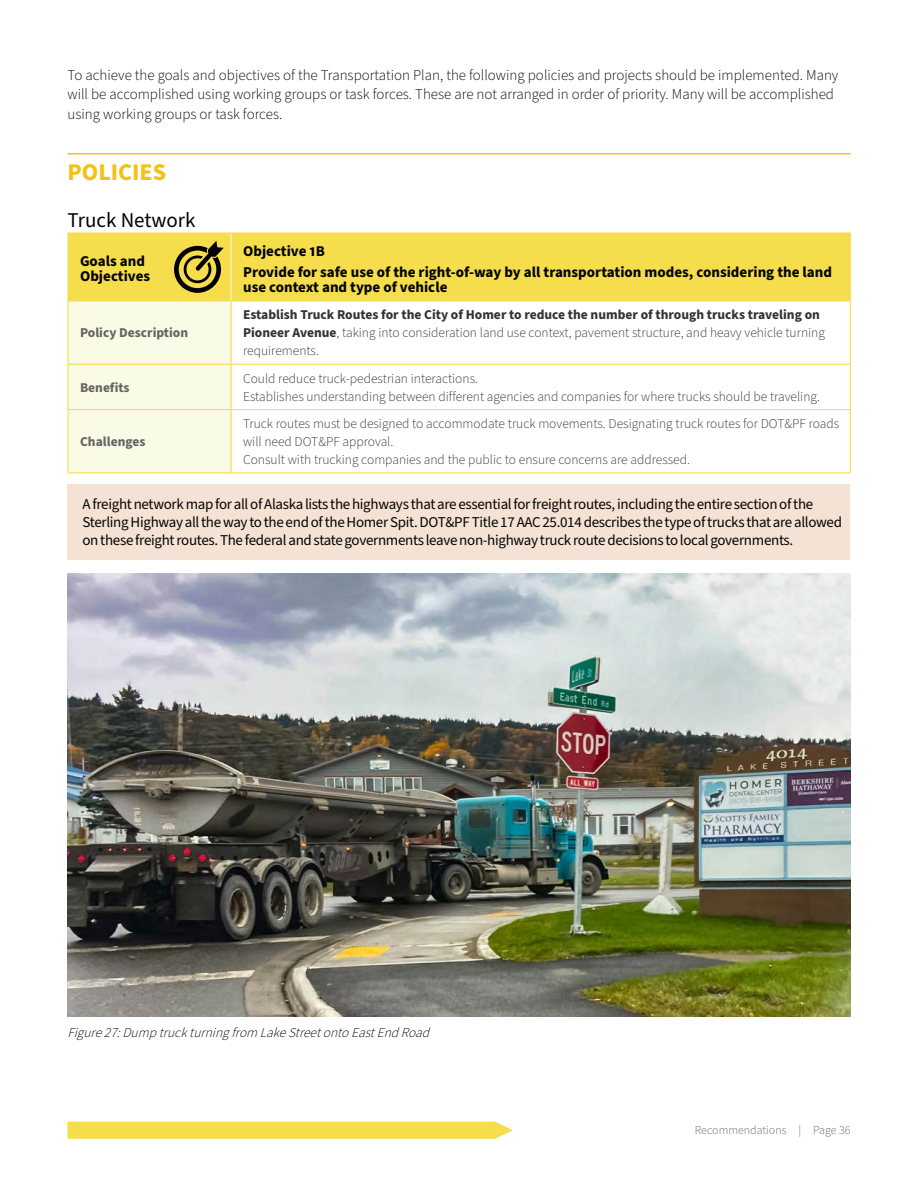
<style>
.page{position:relative;width:918px;height:1188px;background:#fff}
.page>*{position:absolute;margin:0;border:0;box-sizing:border-box;transform-origin:0 0}
.t1{font:700 24px "Source Sans Pro";color:#f5c115}
.Policies_Sub_Section{font:21px "Source Sans Pro";color:#040503}
.Highlighted_text_box{font:15px/18px "Source Sans Pro";letter-spacing:-.02em;color:#040503}
.Body{font:300 15px/19.5px "Source Sans Pro";color:#040503}
.Table_Header_Ch6{font:700 15px/15px "Source Sans Pro";color:#040503}
.Table_Body_copy{font:300 13.5px/18px "Source Sans Pro";color:#353434}
.Table_Body_copy-2{font:700 13.5px/18px "Source Sans Pro";color:#353434}
.Figure_Caption{font:italic 300 13.5px "Source Sans Pro";color:#040503}
.Table_column_1_ch6{font:700 13.5px "Source Sans Pro";color:#676464}
.t2{font:300 12px "Source Sans Pro";color:#676464}
.s1{font-weight:300}
</style>
<div class="page">
<svg style="left:68px;top:1122px;width:445px;height:17px;background:#f6de51"></svg>
<hr style="left:68px;top:153px;width:782px;height:1px;background:#f5c115">
<div style="left:68px;top:484px;width:782px;height:76px;background:#f4e3d5"></div>
<div style="left:69px;top:234px;width:781px;height:66px;background:#f6dd4c"></div>
<div style="left:69px;top:301px;width:162px;height:171px;background:#fafbe7"></div>
<hr style="left:68px;top:232px;width:163px;height:2px;background:#f6dd4c">
<hr style="left:68px;top:234px;width:1px;height:66px;background:#f6dd4c">
<hr style="left:231px;top:232px;width:620px;height:2px;background:#f6dd4c">
<hr style="left:850px;top:234px;width:1px;height:66px;background:#f6dd4c">
<hr style="left:68px;top:300px;width:163px;height:1px;background:#f6dd4c">
<hr style="left:68px;top:301px;width:1px;height:63px;background:#f6dd4c">
<hr style="left:231px;top:300px;width:620px;height:1px;background:#f6dd4c">
<hr style="left:231px;top:301px;width:1px;height:63px;background:#f6dd4c">
<hr style="left:68px;top:364px;width:163px;height:1px;background:#f6dd4c">
<hr style="left:68px;top:365px;width:1px;height:44px;background:#f6dd4c">
<hr style="left:231px;top:364px;width:620px;height:1px;background:#f6dd4c">
<hr style="left:231px;top:365px;width:1px;height:44px;background:#f6dd4c">
<hr style="left:68px;top:409px;width:163px;height:1px;background:#f6dd4c">
<hr style="left:68px;top:410px;width:1px;height:62px;background:#f6dd4c">
<hr style="left:231px;top:409px;width:620px;height:1px;background:#f6dd4c">
<hr style="left:231px;top:410px;width:1px;height:62px;background:#f6dd4c">
<hr style="left:68px;top:472px;width:163px;height:1px;background:#f6dd4c">
<hr style="left:850px;top:301px;width:1px;height:63px;background:#f6dd4c">
<hr style="left:850px;top:365px;width:1px;height:44px;background:#f6dd4c">
<hr style="left:850px;top:410px;width:1px;height:62px;background:#f6dd4c">
<hr style="left:231px;top:472px;width:620px;height:1px;background:#f6dd4c">
<hr style="left:231px;top:234px;width:1px;height:66px;background:#f5f5bf">
<svg style="left:174px;top:241px;width:50px;height:52px;background:#99892f"></svg>
<img style="left:68px;top:573px;width:782px;height:443px">
<p class="Body" style="left:68px;top:65px;width:772px">To achieve the goals and objectives of the Transportation Plan, the following policies and projects should be implemented. Many will be accomplished using working groups or task forces. These are not arranged in order of priority. Many will be accomplished using working groups or task forces.</p>
<p class="t1" style="left:68px;top:156px;width:100px">POLICIES</p>
<p class="Policies_Sub_Section" style="left:68px;top:206px;width:130px">Truck Network</p>
<p class="Table_Header_Ch6" style="left:80px;top:254px;width:72px">Goals and<br>Objectives</p>
<p class="Table_column_1_ch6" style="left:80px;top:324px;width:110px">Policy Description</p>
<p class="Table_Header_Ch6" style="left:243px;top:244px;width:83px">Objective 1B</p>
<p class="Table_Header_Ch6" style="left:243px;top:265px;width:591px">Provide for safe use of the right-of-way by all transportation modes, considering the land use context and type of vehicle</p>
<p class="Table_Body_copy-2" style="left:243px;top:306px;width:583px">Establish Truck Routes for the City of Homer to reduce the number of through trucks traveling on<br>Pioneer Avenue<span class="s1">, taking into consideration land use context, pavement structure, and heavy vehicle turning requirements.</span></p>
<p class="Table_column_1_ch6" style="left:80px;top:378px;width:51px">Benefits</p>
<p class="Table_Body_copy" style="left:243px;top:370px;width:578px">Could reduce truck-pedestrian interactions.<br>Establishes understanding between different agencies and companies for where trucks should be traveling.</p>
<p class="Table_column_1_ch6" style="left:80px;top:432px;width:67px">Challenges</p>
<p class="Table_Body_copy" style="left:243px;top:415px;width:598px">Truck routes must be designed to accommodate truck movements. Designating truck routes for DOT&amp;PF roads will need DOT&amp;PF approval.<br>Consult with trucking companies and the public to ensure concerns are addressed.</p>
<p class="Highlighted_text_box" style="left:82px;top:495px;width:761px">A freight network map for all of Alaska lists the highways that are essential for freight routes, including the entire section of the<br>Sterling Highway all the way to the end of the Homer Spit. DOT&amp;PF Title 17 AAC 25.014 describes the type of trucks that are allowed on these freight routes. The federal and state governments leave non-highway truck route decisions to local governments.</p>
<p class="Figure_Caption" style="left:68px;top:1023px;width:368px">Figure27:Dumptruckturningfrom LakeStreetontoEastEndRoad</p>
<p class="t2" style="left:695px;top:1122px;width:157px">Recommendations | Page 36</p>
</div>
